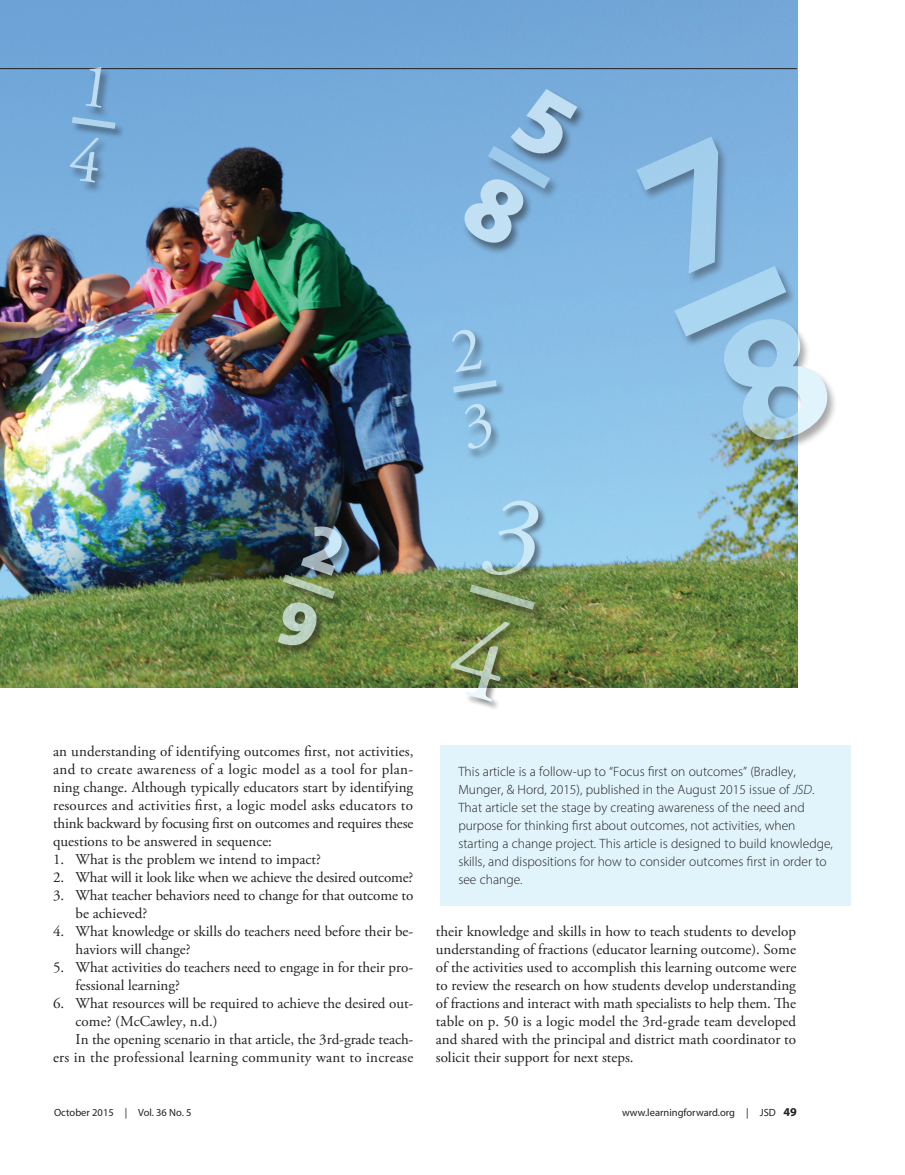
<style>
.page{position:relative;width:905px;height:1175px;background:#fff}
.page>*{position:absolute;margin:0;border:0;box-sizing:border-box;transform-origin:0 0}
.body{font:15px/18px "Adobe Garamond Pro";color:#231f20}
.box{font:300 13.5px/18px "Myriad Pro";color:#231f20}
.t1{font:10.5px "Myriad Pro";color:#231f20}
.s1{font-style:italic}
.s2{font-weight:700;font-size:12px}
</style>
<div class="page">
<img style="left:0;top:0;width:797px;height:687px">
<hr style="left:0;top:68px;width:796px;height:1px;background:#231f20">
<div style="left:440px;top:745px;width:410px;height:160px;background:#e1f4fc"></div>
<div style="left:450px;top:500px;width:98px;height:211px;background:#231f20;opacity:.75"></div>
<div style="left:276px;top:526px;width:77px;height:132px;background:#231f20;opacity:.75"></div>
<div style="left:462px;top:89px;width:126px;height:166px;background:#7db3e0"></div>
<div style="left:68px;top:67px;width:44px;height:128px;background:#231f20;opacity:.75"></div>
<div style="left:71px;top:118px;width:54px;height:21px;background:#72a8d9"></div>
<div style="left:451px;top:329px;width:51px;height:132px;background:#231f20;opacity:.75"></div>
<div style="left:452px;top:381px;width:54px;height:22px;background:#88c0e7"></div>
<svg style="left:636px;top:137px;width:199px;height:314px;background:#95bbd7"></svg>
<img style="left:444px;top:494px;width:103px;height:208px">
<img style="left:274px;top:523px;width:72px;height:129px">
<svg style="left:458px;top:85px;width:122px;height:165px"></svg>
<svg style="left:66px;top:65px;width:56px;height:118px;background:#70a3cf"></svg>
<svg style="left:446px;top:328px;width:57px;height:121px;background:#85b8dc"></svg>
<p class="body" style="left:53px;top:743px;width:362px;text-align:justify">an understanding of identifying outcomes first, not activities, and to create awareness of a logic model as a tool for plan&shy;ning change. Although typically educators start by identifying resources and activities first, a logic model asks educators to think backward by focusing first on outcomes and requires these questions to be answered in sequence:</p>
<p class="body" style="left:53px;top:851px;width:269px">1. What is the problem we intend to impact?</p>
<p class="body" style="left:53px;top:869px;width:362px">2. What will it look like when we achieve the desired outcome?</p>
<p class="body" style="left:76px;top:887px;width:339px;text-indent:-22px">3. What teacher behaviors need to change for that outcome to be achieved?</p>
<p class="body" style="left:76px;top:923px;width:339px;text-indent:-22px">4. What knowledge or skills do teachers need before their be&shy;haviors will change?</p>
<p class="body" style="left:76px;top:959px;width:339px;text-indent:-22px">5. What activities do teachers need to engage in for their pro&shy;fessional learning?</p>
<p class="body" style="left:76px;top:995px;width:339px;text-indent:-22px">6. What resources will be required to achieve the desired out&shy;come? (McCawley, n.d.)</p>
<p class="body" style="left:53px;top:1031px;width:362px;text-align:right">In the opening scenario in that article, the 3rd-grade teach-<br>ers in the professional learning community want to increase</p>
<p class="box" style="left:458px;top:762px;width:376px">This article is a follow-up to “Focus first on outcomes” (Bradley, Munger, &amp; Hord, 2015), published in the August 2015 issue of <span class="s1">JSD</span>.<br>That article set the stage by creating awareness of the need and purpose for thinking first about outcomes, not activities, when starting a change project. This article is designed to build knowledge, skills, and dispositions for how to consider outcomes first in order to see change.</p>
<p class="body" style="left:436px;top:923px;width:362px;text-align:justify">their knowledge and skills in how to teach students to develop understanding of fractions (educator learning outcome). Some of the activities used to accomplish this learning outcome were to review the research on how students develop understanding of fractions and interact with math specialists to help them. The table on p. 50 is a logic model the 3rd-grade team developed and shared with the principal and district math coordinator to solicit their support for next steps.</p>
<p class="t1" style="left:54px;top:1106px;width:139px">October 2015 | Vol. 36 No. 5</p>
<p class="t1" style="left:622px;top:1106px;width:176px">www.learningforward.org | JSD <span class="s2">49</span></p>
</div>
